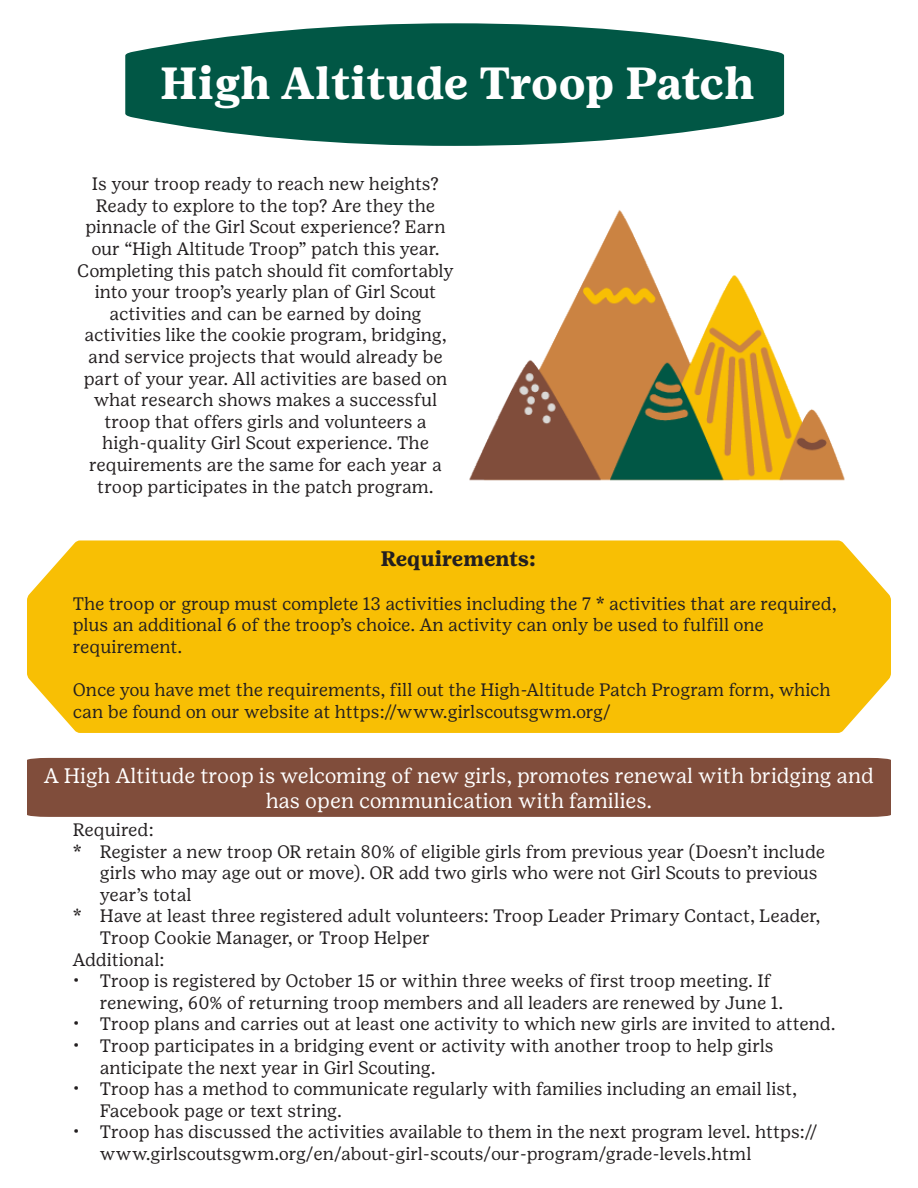
<style>
.page{position:relative;width:918px;height:1188px;background:#fff}
.page>*{position:absolute;margin:0;border:0;box-sizing:border-box;transform-origin:0 0}
.t1{font:700 45px "Girl Scout Text";color:#fff}
.t2{font:21px/25.2px "Girl Scout Text";color:#fff;text-align:center}
.t3{font:700 21px "Girl Scout Text";color:#231f20}
.t4{font:18px/21.6px "Girl Scout Text";color:#231f20}
</style>
<div class="page">
<div style="left:27px;top:540px;width:864px;height:193px;background:#f8bf04"></div>
<svg style="left:125px;top:23px;width:659px;height:123px;fill:#015745"></svg>
<div style="left:27px;top:758px;width:864px;height:59px;background:#804d3b"></div>
<img style="left:469px;top:210px;width:376px;height:271px">
<p class="t1" style="left:160px;top:57px;width:596px">High Altitude Troop Patch</p>
<p class="t4" style="left:77px;top:173px;width:378px;text-align:center">Is your troop ready to reach new heights?<br>Ready to explore to the top? Are they the pinnacle of the Girl Scout experience? Earn our “High Altitude Troop” patch this year.<br>Completing this patch should fit comfortably into your troop’s yearly plan of Girl Scout activities and can be earned by doing activities like the cookie program, bridging, and service projects that would already be part of your year. All activities are based on what research shows makes a successful troop that offers girls and volunteers a high-quality Girl Scout experience. The requirements are the same for each year a troop participates in the patch program.</p>
<p class="t3" style="left:380px;top:547px;width:157px">Requirements:</p>
<p class="t4" style="left:73px;top:593px;width:766px">The troop or group must complete 13 activities including the 7 * activities that are required, plus an additional 6 of the troop’s choice. An activity can only be used to fulfill one requirement.</p>
<p class="t4" style="left:73px;top:679px;width:760px">Once you have met the requirements, fill out the High-Altitude Patch Program form, which can be found on our website at https://www.girlscoutsgwm.org/</p>
<p class="t2" style="left:44px;top:763px;width:831px">A High Altitude troop is welcoming of new girls, promotes renewal with bridging and has open communication with families.</p>
<p class="t4" style="left:73px;top:819px;width:82px">Required:</p>
<p class="t4" style="left:100px;top:841px;width:727px;text-indent:-27px">* Register a new troop OR retain 80% of eligible girls from previous year (Doesn’t include girls who may age out or move). OR add two girls who were not Girl Scouts to previous year’s total</p>
<p class="t4" style="left:100px;top:905px;width:722px;text-indent:-27px">* Have at least three registered adult volunteers: Troop Leader Primary Contact, Leader,<br>Troop Cookie Manager, or Troop Helper</p>
<p class="t4" style="left:73px;top:949px;width:93px">Additional:</p>
<p class="t4" style="left:100px;top:970px;width:685px;text-indent:-27px">• Troop is registered by October 15 or within three weeks of first troop meeting. If renewing, 60% of returning troop members and all leaders are renewed by June 1.</p>
<p class="t4" style="left:73px;top:1013px;width:764px">• Troop plans and carries out at least one activity to which new girls are invited to attend.</p>
<p class="t4" style="left:100px;top:1035px;width:675px;text-indent:-27px">• Troop participates in a bridging event or activity with another troop to help girls anticipate the next year in Girl Scouting.</p>
<p class="t4" style="left:100px;top:1078px;width:699px;text-indent:-27px">• Troop has a method to communicate regularly with families including an email list,<br>Facebook page or text string.</p>
<p class="t4" style="left:100px;top:1121px;width:719px;text-indent:-27px">• Troop has discussed the activities available to them in the next program level. https:// www.girlscoutsgwm.org/en/about-girl-scouts/our-program/grade-levels.html</p>
</div>
